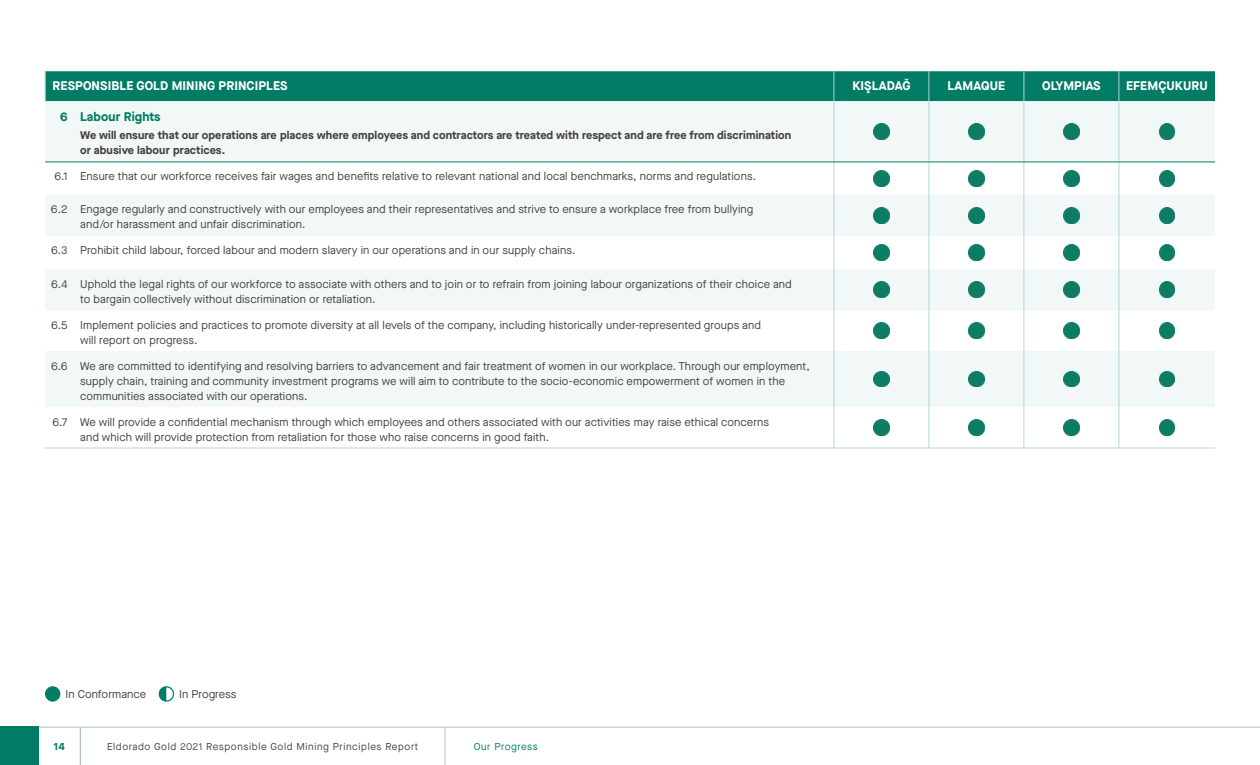
<style>
.page{position:relative;width:1260px;height:765px;background:#fff}
.page>*{position:absolute;margin:0;border:0;box-sizing:border-box;transform-origin:0 0}
.Table_H1{font:700 12.5px "Maison Neue";letter-spacing:.01em;color:#fff}
.t1{font:700 12.5px "Maison Neue";letter-spacing:.01em;color:#027c64}
.t2{font:11.25px/15px "Maison Neue";letter-spacing:.01em;color:#48423e}
.t3{font:700 11.25px/15px "Maison Neue";letter-spacing:.01em;color:#48423e}
.t4{font:10px "Maison Neue";letter-spacing:.06em;color:#48423e}
.t5{font:10px "Maison Neue";letter-spacing:.05em;color:#027c64}
.t6{font:700 10px "Maison Neue";color:#027c64}
</style>
<div class="page">
<hr style="left:80px;top:727px;width:1px;height:38px;background:#b1c3ca">
<hr style="left:445px;top:727px;width:1px;height:38px;background:#b1c3ca">
<hr style="left:0;top:727px;width:1260px;height:1px;background:#b1c3ca">
<div style="left:0;top:727px;width:38px;height:38px;background:#027c64"></div>
<div style="left:45px;top:686px;width:15px;height:16px;background:#027c64;border-radius:50%"></div>
<svg style="left:159px;top:687px;width:7px;height:13px"></svg>
<div style="left:159px;top:686px;width:15px;height:16px;border:1px solid #027c64;border-radius:50%"></div>
<div style="left:46px;top:71px;width:1169px;height:30px;background:#027c64"></div>
<div style="left:45px;top:101px;width:1170px;height:61px;background:#f2f8f7"></div>
<svg style="left:45px;top:163px;width:1170px;height:285px"></svg>
<hr style="left:45px;top:71px;width:1px;height:30px;background:#b3d8d1">
<hr style="left:834px;top:71px;width:1px;height:30px;background:#b3d8d1">
<hr style="left:929px;top:71px;width:1px;height:30px;background:#b3d8d1">
<hr style="left:1024px;top:71px;width:1px;height:30px;background:#b3d8d1">
<hr style="left:1119px;top:71px;width:1px;height:30px;background:#b3d8d1">
<hr style="left:834px;top:101px;width:1px;height:61px;background:#b3d8d1">
<hr style="left:929px;top:101px;width:1px;height:61px;background:#b3d8d1">
<hr style="left:1024px;top:101px;width:1px;height:61px;background:#b3d8d1">
<hr style="left:1119px;top:101px;width:1px;height:61px;background:#b3d8d1">
<hr style="left:834px;top:162px;width:1px;height:33px;background:#b3d8d1">
<hr style="left:929px;top:162px;width:1px;height:33px;background:#b3d8d1">
<hr style="left:1024px;top:162px;width:1px;height:33px;background:#b3d8d1">
<hr style="left:1119px;top:162px;width:1px;height:33px;background:#b3d8d1">
<hr style="left:834px;top:195px;width:1px;height:41px;background:#b3d8d1">
<hr style="left:929px;top:195px;width:1px;height:41px;background:#b3d8d1">
<hr style="left:1024px;top:195px;width:1px;height:41px;background:#b3d8d1">
<hr style="left:1119px;top:195px;width:1px;height:41px;background:#b3d8d1">
<hr style="left:834px;top:236px;width:1px;height:33px;background:#b3d8d1">
<hr style="left:929px;top:236px;width:1px;height:33px;background:#b3d8d1">
<hr style="left:1024px;top:236px;width:1px;height:33px;background:#b3d8d1">
<hr style="left:1119px;top:236px;width:1px;height:33px;background:#b3d8d1">
<hr style="left:834px;top:269px;width:1px;height:41px;background:#b3d8d1">
<hr style="left:929px;top:269px;width:1px;height:41px;background:#b3d8d1">
<hr style="left:1024px;top:269px;width:1px;height:41px;background:#b3d8d1">
<hr style="left:1119px;top:269px;width:1px;height:41px;background:#b3d8d1">
<hr style="left:834px;top:310px;width:1px;height:41px;background:#b3d8d1">
<hr style="left:929px;top:310px;width:1px;height:41px;background:#b3d8d1">
<hr style="left:1024px;top:310px;width:1px;height:41px;background:#b3d8d1">
<hr style="left:1119px;top:310px;width:1px;height:41px;background:#b3d8d1">
<hr style="left:834px;top:351px;width:1px;height:56px;background:#b3d8d1">
<hr style="left:929px;top:351px;width:1px;height:56px;background:#b3d8d1">
<hr style="left:1024px;top:351px;width:1px;height:56px;background:#b3d8d1">
<hr style="left:1119px;top:351px;width:1px;height:56px;background:#b3d8d1">
<hr style="left:834px;top:407px;width:1px;height:41px;background:#b3d8d1">
<hr style="left:929px;top:407px;width:1px;height:41px;background:#b3d8d1">
<hr style="left:1024px;top:407px;width:1px;height:41px;background:#b3d8d1">
<hr style="left:1119px;top:407px;width:1px;height:41px;background:#b3d8d1">
<hr style="left:834px;top:162px;width:95px;height:1px;background:#027c64">
<hr style="left:929px;top:162px;width:95px;height:1px;background:#027c64">
<hr style="left:1024px;top:162px;width:95px;height:1px;background:#027c64">
<hr style="left:1119px;top:162px;width:96px;height:1px;background:#027c64">
<svg style="left:45px;top:162px;width:28px;height:1px"></svg>
<hr style="left:73px;top:162px;width:761px;height:1px;background:#027c64">
<svg style="left:45px;top:448px;width:28px;height:1px"></svg>
<hr style="left:73px;top:448px;width:761px;height:1px;background:#b3d8d1">
<hr style="left:834px;top:448px;width:95px;height:1px;background:#b3d8d1">
<hr style="left:929px;top:448px;width:95px;height:1px;background:#b3d8d1">
<hr style="left:1024px;top:448px;width:95px;height:1px;background:#b3d8d1">
<hr style="left:1119px;top:448px;width:96px;height:1px;background:#b3d8d1">
<img style="left:874px;top:124px;width:15px;height:15px">
<img style="left:969px;top:124px;width:15px;height:15px">
<img style="left:1064px;top:124px;width:15px;height:15px">
<img style="left:1159px;top:124px;width:16px;height:15px">
<img style="left:874px;top:171px;width:15px;height:15px">
<img style="left:969px;top:171px;width:15px;height:15px">
<img style="left:1064px;top:171px;width:15px;height:15px">
<img style="left:1159px;top:171px;width:16px;height:15px">
<img style="left:874px;top:208px;width:15px;height:15px">
<img style="left:969px;top:208px;width:15px;height:15px">
<img style="left:1064px;top:208px;width:15px;height:15px">
<img style="left:1159px;top:208px;width:16px;height:15px">
<img style="left:874px;top:245px;width:15px;height:15px">
<img style="left:969px;top:245px;width:15px;height:15px">
<img style="left:1064px;top:245px;width:15px;height:15px">
<img style="left:1159px;top:245px;width:16px;height:15px">
<img style="left:874px;top:282px;width:15px;height:15px">
<img style="left:969px;top:282px;width:15px;height:15px">
<img style="left:1064px;top:282px;width:15px;height:15px">
<img style="left:1159px;top:282px;width:16px;height:15px">
<img style="left:874px;top:323px;width:15px;height:15px">
<img style="left:969px;top:323px;width:15px;height:15px">
<img style="left:1064px;top:323px;width:15px;height:15px">
<img style="left:1159px;top:323px;width:16px;height:15px">
<img style="left:874px;top:371px;width:15px;height:16px">
<img style="left:969px;top:371px;width:15px;height:16px">
<img style="left:1064px;top:371px;width:15px;height:16px">
<img style="left:1159px;top:371px;width:16px;height:16px">
<img style="left:874px;top:420px;width:15px;height:15px">
<img style="left:969px;top:420px;width:15px;height:15px">
<img style="left:1064px;top:420px;width:15px;height:15px">
<img style="left:1159px;top:420px;width:16px;height:15px">
<p class="Table_H1" style="left:53px;top:77px;width:237px">RESPONSIBLE GOLD MINING PRINCIPLES</p>
<p class="Table_H1" style="left:852px;top:77px;width:60px">KIŞLADAĞ</p>
<p class="Table_H1" style="left:948px;top:77px;width:59px">LAMAQUE</p>
<p class="Table_H1" style="left:1042px;top:77px;width:60px">OLYMPIAS</p>
<p class="Table_H1" style="left:1126px;top:77px;width:83px">EFEMÇUKURU</p>
<h3 class="t1" style="left:60px;top:107px;width:9px">6</h3>
<h3 class="t1" style="left:80px;top:107px;width:82px">Labour Rights</h3>
<p class="t3" style="left:80px;top:128px;width:713px">We will ensure that our operations are places where employees and contractors are treated with respect and are free from discrimination or abusive labour practices.</p>
<p class="t2" style="left:54px;top:169px;width:15px">6.1</p>
<p class="t2" style="left:80px;top:169px;width:678px">Ensure that our workforce receives fair wages and benefits relative to relevant national and local benchmarks, norms and regulations.</p>
<p class="t2" style="left:51px;top:202px;width:18px">6.2</p>
<p class="t2" style="left:80px;top:202px;width:675px">Engage regularly and constructively with our employees and their representatives and strive to ensure a workplace free from bullying and/or harassment and unfair discrimination.</p>
<p class="t2" style="left:51px;top:243px;width:18px">6.3</p>
<p class="t2" style="left:80px;top:243px;width:497px">Prohibit child labour, forced labour and modern slavery in our operations and in our supply chains.</p>
<p class="t2" style="left:51px;top:276px;width:18px">6.4</p>
<p class="t2" style="left:80px;top:276px;width:713px">Uphold the legal rights of our workforce to associate with others and to join or to refrain from joining labour organizations of their choice and to bargain collectively without discrimination or retaliation.</p>
<p class="t2" style="left:51px;top:317px;width:18px">6.5</p>
<p class="t2" style="left:80px;top:317px;width:682px">Implement policies and practices to promote diversity at all levels of the company, including historically under-represented groups and will report on progress.</p>
<p class="t2" style="left:51px;top:358px;width:18px">6.6</p>
<p class="t2" style="left:80px;top:358px;width:731px">We are committed to identifying and resolving barriers to advancement and fair treatment of women in our workplace. Through our employment, supply chain, training and community investment programs we will aim to contribute to the socio-economic empowerment of women in the communities associated with our operations.</p>
<p class="t2" style="left:52px;top:414px;width:17px">6.7</p>
<p class="t2" style="left:80px;top:414px;width:691px">We will provide a confidential mechanism through which employees and others associated with our activities may raise ethical concerns and which will provide protection from retaliation for those who raise concerns in good faith.</p>
<p class="t2" style="left:65px;top:686px;width:82px">In Conformance</p>
<p class="t2" style="left:179px;top:686px;width:59px">In Progress</p>
<p class="t6" style="left:54px;top:740px;width:12px">14</p>
<p class="t4" style="left:107px;top:740px;width:313px">Eldorado Gold 2021 Responsible Gold Mining Principles Report</p>
<p class="t5" style="left:474px;top:740px;width:66px">Our Progress</p>
</div>
